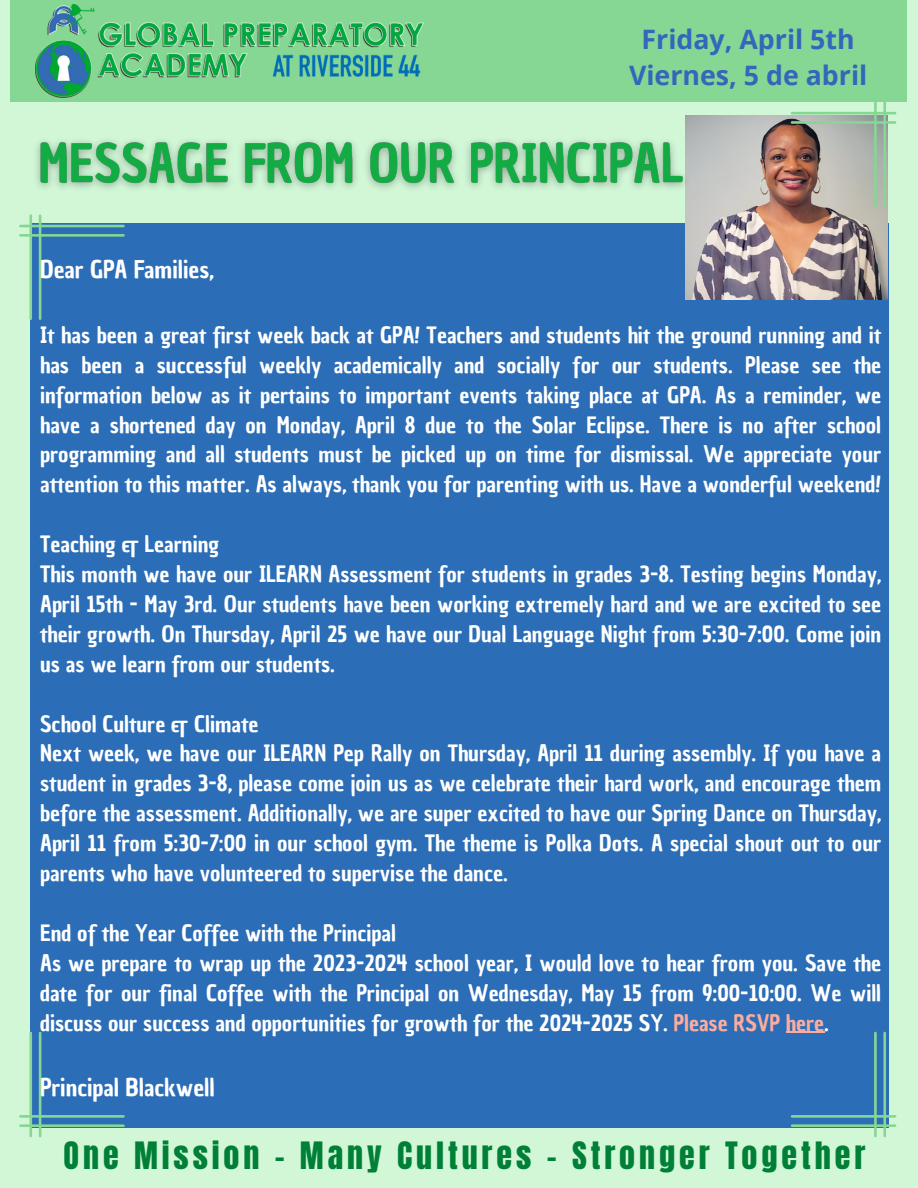
<style>
.page{position:relative;width:918px;height:1188px;background:#d1f7d7}
.page>*{position:absolute;margin:0;border:0;box-sizing:border-box;transform-origin:0 0}
.t1{font:32.1px "Anton";letter-spacing:.12em;color:#008037}
.t2{font:700 26.7px/36.5px "Open Sans";color:#3466bb;text-align:center}
.t3{font:23.85px "Chau Philomene One";color:#fff}
.t4{font:22.05px/29.8px "Chau Philomene One";color:#fff}
.s1{color:#fbac9f}
</style>
<div class="page">
<div style="left:11px;top:0;width:896px;height:101px;background:#86d694"></div>
<img style="left:36px;top:5px;width:388px;height:92px">
<div style="left:30px;top:223px;width:858px;height:904px;background:#2b6db6"></div>
<svg style="left:19px;top:1032px;width:106px;height:105px"></svg>
<svg style="left:791px;top:1032px;width:105px;height:105px"></svg>
<svg style="left:19px;top:214px;width:106px;height:106px"></svg>
<hr style="left:786px;top:1032px;width:38px;height:1px;background:#fbac9f">
<img style="left:685px;top:115px;width:203px;height:185px">
<svg style="left:791px;top:102px;width:105px;height:105px"></svg>
<img style="left:36px;top:130px;width:662px;height:71px">
<p class="t3" style="left:40px;top:254px;width:175px">Dear GPA Families,</p>
<p class="t2" style="left:629px;top:20px;width:240px">Friday, April 5th<br>Viernes, 5 de abril</p>
<p class="t4" style="left:40px;top:320px;width:843px;text-align:justify">It has been a great first week back at GPA! Teachers and students hit the ground running and it has been a successful weekly academically and socially for our students. Please see the information below as it pertains to important events taking place at GPA. As a reminder, we have a shortened day on Monday, April 8 due to the Solar Eclipse. There is no after school programming and all students must be picked up on time for dismissal. We appreciate your attention to this matter. As always, thank you for parenting with us. Have a wonderful weekend!</p>
<p class="t4" style="left:40px;top:529px;width:843px">Teaching &amp; Learning<br>This month we have our ILEARN Assessment for students in grades 3-8. Testing begins Monday, April 15th - May 3rd. Our students have been working extremely hard and we are excited to see their growth. On Thursday, April 25 we have our Dual Language Night from 5:30-7:00. Come join us as we learn from our students.</p>
<p class="t4" style="left:40px;top:709px;width:843px">School Culture &amp; Climate<br>Next week, we have our ILEARN Pep Rally on Thursday, April 11 during assembly. If you have a student in grades 3-8, please come join us as we celebrate their hard work, and encourage them before the assessment. Additionally, we are super excited to have our Spring Dance on Thursday, April 11 from 5:30-7:00 in our school gym. The theme is Polka Dots. A special shout out to our parents who have volunteered to supervise the dance.</p>
<p class="t4" style="left:40px;top:918px;width:843px">End of the Year Coffee with the Principal<br>As we prepare to wrap up the 2023-2024 school year, I would love to hear from you. Save the date for our final Coffee with the Principal on Wednesday, May 15 from 9:00-10:00. We will discuss our success and opportunities for growth for the 2024-2025 SY. <span class="s1">Please RSVP here</span>.</p>
<p class="t3" style="left:40px;top:1071px;width:176px">Principal Blackwell</p>
<h1 class="t1" style="left:64px;top:1132px;width:803px">One Mission - Many Cultures - Stronger Together</h1>
</div>
